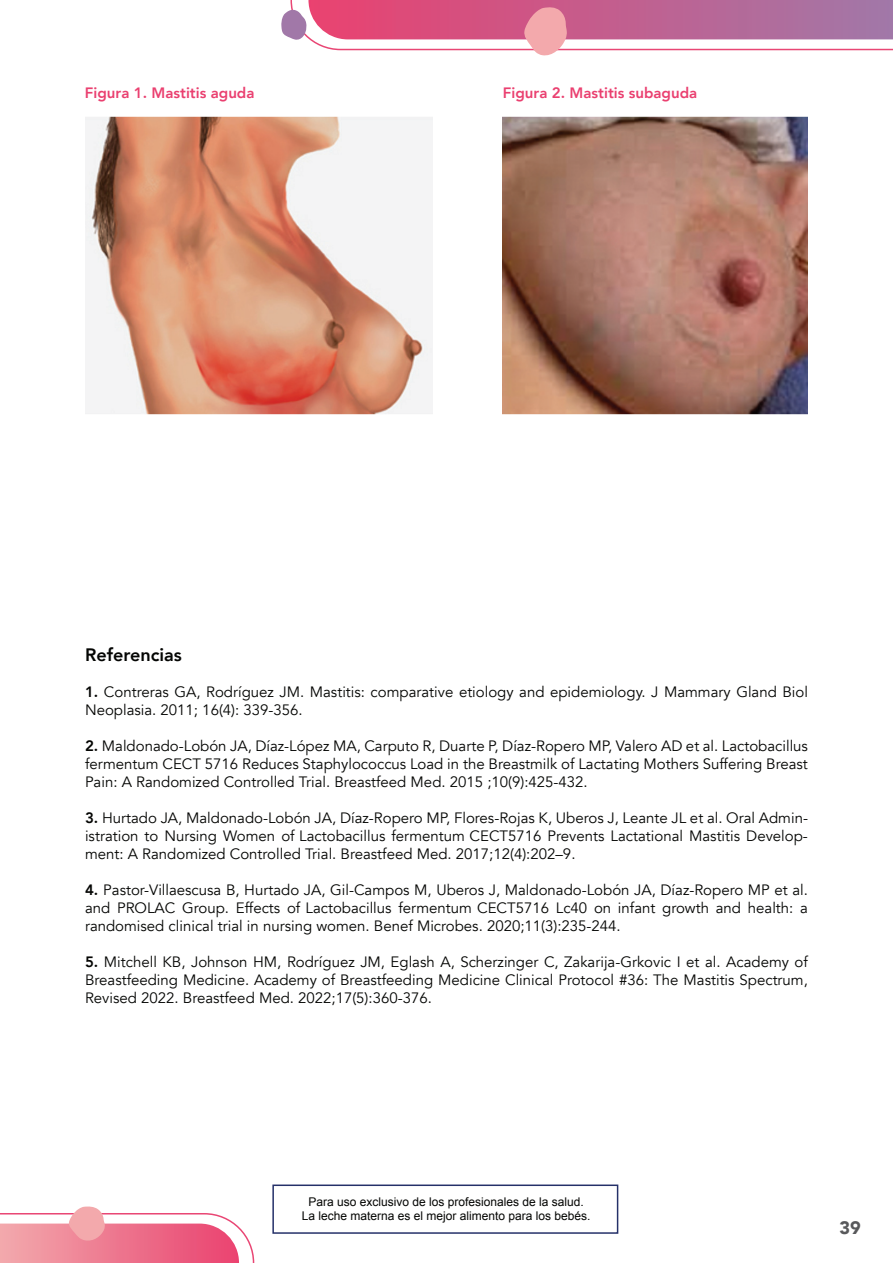
<style>
.page{position:relative;width:893px;height:1263px;background:#fff}
.page>*{position:absolute;margin:0;border:0;box-sizing:border-box;transform-origin:0 0}
.t1{font:800 18px "Avenir";color:#040503}
.t2{font:900 18px "Avenir";color:#58595b}
.t3{font:15px/18px "Avenir";color:#040503;text-align:justify}
.t4{font:800 15px "Avenir";color:#ea4070}
.t5{font:12px/14.4px "Arial";color:#040503;text-align:center}
.s1{font-weight:800}
</style>
<div class="page">
<svg style="left:0;top:1206px;width:255px;height:57px"></svg>
<svg style="left:281px;top:0;width:612px;height:56px"></svg>
<div style="left:272px;top:1184px;width:346px;height:50px;border:2px solid #253169"></div>
<img style="left:85px;top:117px;width:348px;height:297px">
<img style="left:503px;top:117px;width:305px;height:297px">
<p class="t4" style="left:85px;top:81px;width:171px">Figura 1. Mastitis aguda</p>
<p class="t4" style="left:503px;top:81px;width:196px">Figura 2. Mastitis subaguda</p>
<p class="t1" style="left:85px;top:641px;width:98px">Referencias</p>
<p class="t3" style="left:85px;top:683px;width:724px"><span class="s1">1.</span> Contreras GA, Rodríguez JM. Mastitis: comparative etiology and epidemiology. J Mammary Gland Biol<br>Neoplasia. 2011; 16(4): 339-356.</p>
<p class="t3" style="left:85px;top:737px;width:724px"><span class="s1">2.</span> Maldonado-Lobón JA, Díaz-López MA, Carputo R, Duarte P, Díaz-Ropero MP, Valero AD et al. Lactobacillus fermentum CECT 5716 Reduces Staphylococcus Load in the Breastmilk of Lactating Mothers Suffering Breast Pain: A Randomized Controlled Trial. Breastfeed Med. 2015 ;10(9):425-432.</p>
<p class="t3" style="left:85px;top:809px;width:724px"><span class="s1">3.</span> Hurtado JA, Maldonado-Lobón JA, Díaz-Ropero MP, Flores-Rojas K, Uberos J, Leante JL et al. Oral Admin&shy;istration to Nursing Women of Lactobacillus fermentum CECT5716 Prevents Lactational Mastitis Develop&shy;ment: A Randomized Controlled Trial. Breastfeed Med. 2017;12(4):202–9.</p>
<p class="t3" style="left:85px;top:881px;width:724px"><span class="s1">4.</span> Pastor-Villaescusa B, Hurtado JA, Gil-Campos M, Uberos J, Maldonado-Lobón JA, Díaz-Ropero MP et al. and PROLAC Group. Effects of Lactobacillus fermentum CECT5716 Lc40 on infant growth and health: a randomised clinical trial in nursing women. Benef Microbes. 2020;11(3):235-244.</p>
<p class="t3" style="left:85px;top:953px;width:724px"><span class="s1">5.</span> Mitchell KB, Johnson HM, Rodríguez JM, Eglash A, Scherzinger C, Zakarija-Grkovic I et al. Academy of Breastfeeding Medicine. Academy of Breastfeeding Medicine Clinical Protocol #36: The Mastitis Spectrum, Revised 2022. Breastfeed Med. 2022;17(5):360-376.</p>
<p class="t5" style="left:302px;top:1194px;width:290px">Para uso exclusivo de los profesionales de la salud.<br>La leche materna es el mejor alimento para los bebés.</p>
<p class="t2" style="left:839px;top:1212px;width:23px">39</p>
</div>
